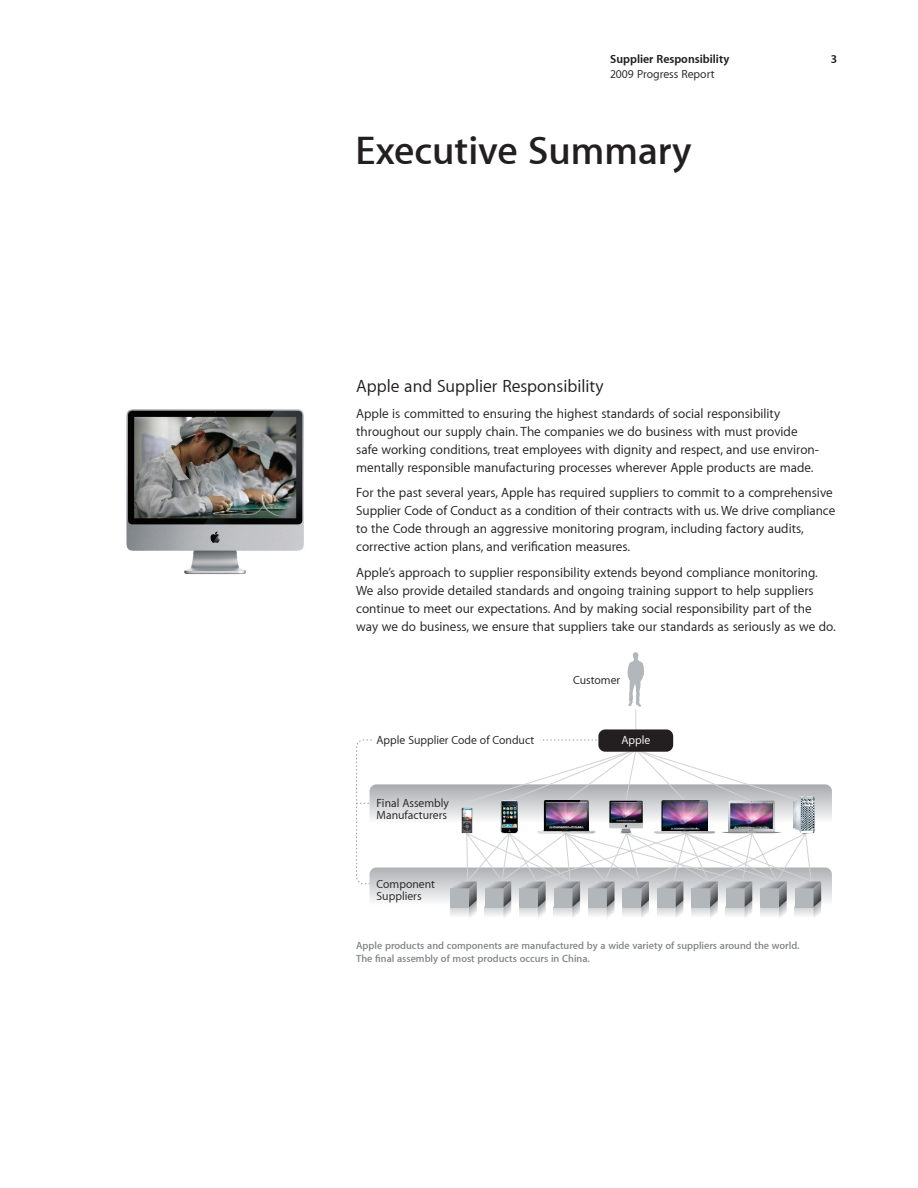
<style>
.page{position:relative;width:918px;height:1188px;background:#fff}
.page>*{position:absolute;margin:0;border:0;box-sizing:border-box;transform-origin:0 0}
.t1{font:600 40.5px "Myriad Set";color:#231f20}
.t2{font:18px "Myriad Set Text";color:#231f20}
.t3{font:13.5px/18px "Myriad Set Text";color:#231f20}
.t4{font:12px/12px "Myriad Set Text";color:#231f20}
.t5{font:700 12px "Myriad Set";color:#231f20}
.t6{font:12px "Myriad Set Text";color:#fff}
.t7{font:600 10.5px/13.5px "Myriad Set";color:#808285}
</style>
<div class="page">
<svg style="left:356px;top:652px;width:476px;height:266px"></svg>
<img style="left:500px;top:800px;width:18px;height:33px">
<img style="left:537px;top:800px;width:59px;height:33px">
<img style="left:654px;top:800px;width:61px;height:33px">
<img style="left:721px;top:800px;width:61px;height:33px">
<img style="left:609px;top:800px;width:34px;height:34px">
<img style="left:793px;top:796px;width:22px;height:38px">
<img style="left:462px;top:808px;width:10px;height:25px">
<img style="left:126px;top:409px;width:178px;height:166px">
<p class="t5" style="left:610px;top:52px;width:121px">Supplier Responsibility</p>
<p class="t5" style="left:831px;top:52px;width:8px">3</p>
<p class="t4" style="left:610px;top:68px;width:106px">2009 Progress Report</p>
<h1 class="t1" style="left:356px;top:125px;width:338px">Executive Summary</h1>
<h2 class="t2" style="left:356px;top:375px;width:249px">Apple and Supplier Responsibility</h2>
<p class="t3" style="left:356px;top:404px;width:464px">Apple is committed to ensuring the highest standards of social responsibility throughout our supply chain. The companies we do business with must provide safe working conditions, treat employees with dignity and respect, and use environ&shy;mentally responsible manufacturing processes wherever Apple products are made.</p>
<p class="t3" style="left:356px;top:484px;width:481px">For the past several years, Apple has required suppliers to commit to a comprehensive Supplier Code of Conduct as a condition of their contracts with us. We drive compliance to the Code through an aggressive monitoring program, including factory audits, corrective action plans, and verification measures.</p>
<p class="t3" style="left:356px;top:563px;width:481px">Apple’s approach to supplier responsibility extends beyond compliance monitoring.<br>We also provide detailed standards and ongoing training support to help suppliers continue to meet our expectations. And by making social responsibility part of the way we do business, we ensure that suppliers take our standards as seriously as we do.</p>
<p class="t4" style="left:573px;top:674px;width:49px">Customer</p>
<p class="t4" style="left:377px;top:733px;width:159px">Apple Supplier Code of Conduct</p>
<p class="t6" style="left:621px;top:733px;width:30px">Apple</p>
<p class="t4" style="left:377px;top:796px;width:74px">Final Assembly<br>Manufacturers</p>
<p class="t4" style="left:377px;top:877px;width:60px">Component<br>Suppliers</p>
<p class="t7" style="left:356px;top:938px;width:445px">Apple products and components are manufactured by a wide variety of suppliers around the world.<br>The final assembly of most products occurs in China.</p>
</div>
